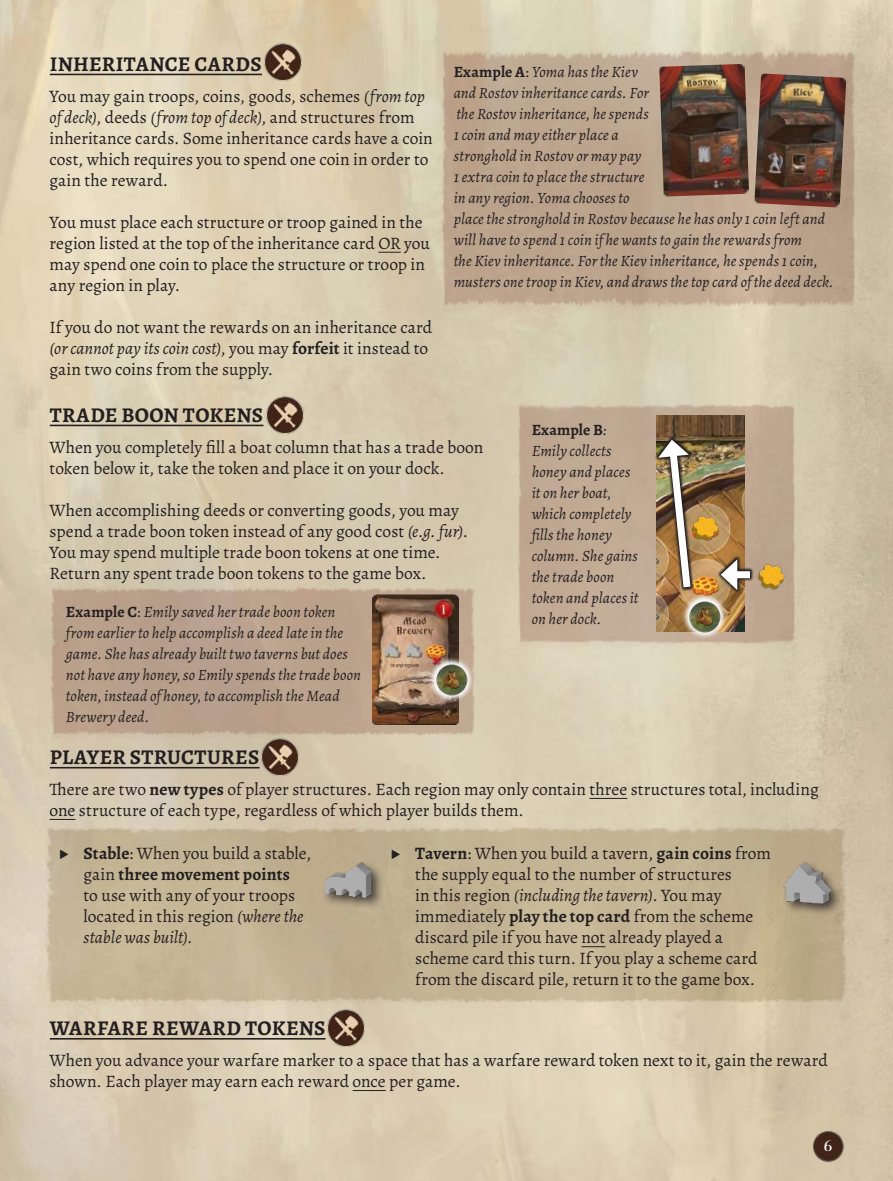
<style>
.page{position:relative;width:893px;height:1181px;background:#fff}
.page>*{position:absolute;margin:0;border:0;box-sizing:border-box;transform-origin:0 0}
.t1{font:700 21px "Alegreya";letter-spacing:.015em;color:#231f20}
.t2{font:17.5px/21px "Alegreya";color:#231f20}
.t3{font:italic 15.75px/21px "Alegreya";letter-spacing:.005em;color:#231f20}
.t4{font:14.88px "Triod Postnaja";color:#fff}
.s1{font-style:italic}
.s2{font-weight:700}
.s3{font-weight:700;font-style:normal}
.s4{font-style:normal}
.s5{font-family:"Source Serif Pro"}
</style>
<div class="page">
<img style="left:0;top:0;width:893px;height:1181px">
<hr style="left:50px;top:74px;width:212px;height:1px;background:#231f20">
<svg style="left:378px;top:252px;width:23px;height:1px"></svg>
<hr style="left:50px;top:425px;width:213px;height:1px;background:#231f20">
<hr style="left:50px;top:767px;width:210px;height:1px;background:#231f20">
<hr style="left:589px;top:798px;width:38px;height:1px;background:#231f20">
<hr style="left:50px;top:1038px;width:276px;height:1px;background:#231f20">
<hr style="left:353px;top:1090px;width:33px;height:1px;background:#231f20">
<img style="left:48px;top:574px;width:426px;height:164px">
<img style="left:373px;top:594px;width:85px;height:130px">
<svg style="left:428px;top:656px;width:47px;height:47px"></svg>
<img style="left:432px;top:660px;width:39px;height:39px">
<img style="left:516px;top:382px;width:279px;height:269px">
<img style="left:656px;top:415px;width:88px;height:216px">
<img style="left:695px;top:509px;width:33px;height:38px">
<img style="left:747px;top:557px;width:48px;height:38px">
<svg style="left:681px;top:592px;width:47px;height:47px"></svg>
<img style="left:686px;top:596px;width:38px;height:40px">
<svg style="left:717px;top:555px;width:37px;height:39px"></svg>
<div style="left:731px;top:571px;width:19px;height:7px;background:#fff"></div>
<svg style="left:721px;top:559px;width:16px;height:31px"></svg>
<svg style="left:654px;top:435px;width:40px;height:156px"></svg>
<img style="left:658px;top:440px;width:37px;height:155px">
<img style="left:41px;top:812px;width:807px;height:195px">
<div style="left:781px;top:860px;width:63px;height:56px;background:#231f20;opacity:.75"></div>
<img style="left:784px;top:848px;width:47px;height:70px">
<div style="left:322px;top:860px;width:62px;height:50px;background:#231f20;opacity:.75"></div>
<img style="left:325px;top:850px;width:46px;height:59px">
<svg style="left:581px;top:946px;width:24px;height:1px"></svg>
<img style="left:440px;top:27px;width:414px;height:287px">
<img style="left:659px;top:64px;width:90px;height:133px">
<img style="left:754px;top:73px;width:92px;height:135px">
<img style="left:259px;top:38px;width:49px;height:48px">
<img style="left:260px;top:390px;width:50px;height:49px">
<img style="left:256px;top:732px;width:49px;height:49px">
<img style="left:321px;top:1003px;width:50px;height:49px">
<img style="left:809px;top:1127px;width:39px;height:39px">
<p class="t1" style="left:50px;top:55px;width:213px">INHERITANCE CARDS</p>
<p class="t2" style="left:50px;top:87px;width:385px">You may gain troops, coins, goods, schemes <span class="s1">(from top of deck)</span>, deeds <span class="s1">(from top of deck)</span>, and structures from inheritance cards. Some inheritance cards have a coin cost, which requires you to spend one coin in order to gain the reward.</p>
<p class="t2" style="left:50px;top:213px;width:382px">You must place each structure or troop gained in the region listed at the top of the inheritance card OR you may spend one coin to place the structure or troop in any region in play.</p>
<p class="t2" style="left:50px;top:318px;width:384px">If you do not want the rewards on an inheritance card <span class="s1">(or cannot pay its coin cost)</span>, you may <span class="s2">forfeit</span> it instead to gain two coins from the supply.</p>
<p class="t1" style="left:50px;top:406px;width:215px">TRADE BOON TOKENS</p>
<p class="t2" style="left:50px;top:436px;width:435px">When you completely fill a boat column that has a trade boon token below it, take the token and place it on your dock.</p>
<p class="t2" style="left:50px;top:501px;width:420px">When accomplishing deeds or converting goods, you may spend a trade boon token instead of any good cost <span class="s1">(e.g. fur)</span>.<br>You may spend multiple trade boon tokens at one time.<br>Return any spent trade boon tokens to the game box.</p>
<p class="t3" style="left:454px;top:61px;width:382px"><span class="s3">Example A</span><span class="s4">:</span> Yoma has the Kiev<br>and Rostov inheritance cards. For<br>the Rostov inheritance, he spends<br>1 coin and may either place a<br>stronghold in Rostov or may pay<br>1 extra coin to place the structure<br>in any region. Yoma chooses to<br>place the stronghold in Rostov because he has only 1 coin left and will have to spend 1 coin if he wants to gain the rewards from<br>the Kiev inheritance. For the Kiev inheritance, he spends 1 coin, musters one troop in Kiev, and draws the top card of the deed deck.</p>
<p class="t3" style="left:532px;top:420px;width:108px"><span class="s3">Example B</span>:<br>Emily collects honey and places it on her boat, which completely fills the honey column. She gains the trade boon token and places it on her dock.</p>
<p class="t3" style="left:66px;top:600px;width:297px"><span class="s3">Example C</span><span class="s4">:</span> Emily saved her trade boon token from earlier to help accomplish a deed late in the game. She has already built two taverns but does not have any honey, so Emily spends the trade boon token, instead of honey, to accomplish the Mead Brewery deed.</p>
<p class="t1" style="left:50px;top:748px;width:211px">PLAYER STRUCTURES</p>
<p class="t2" style="left:50px;top:779px;width:771px">There are two <span class="s2">new types</span> of player structures. Each region may only contain three structures total, including one structure of each type, regardless of which player builds them.</p>
<p class="t2" style="left:84px;top:844px;width:229px;text-indent:-25px"><span class="s5">▶</span> <span class="s2">Stable</span>: When you build a stable, gain <span class="s2">three movement points<br></span>to use with any of your troops located in this region <span class="s1">(where the stable was built)</span>.</p>
<p class="t2" style="left:415px;top:844px;width:357px;text-indent:-25px"><span class="s5">▶</span> <span class="s2">Tavern</span>: When you build a tavern, <span class="s2">gain coins</span> from the supply equal to the number of structures<br>in this region <span class="s1">(including the tavern)</span>. You may immediately <span class="s2">play the top card</span> from the scheme discard pile if you have not already played a scheme card this turn. If you play a scheme card from the discard pile, return it to the game box.</p>
<p class="t1" style="left:50px;top:1019px;width:277px">WARFARE REWARD TOKENS</p>
<p class="t2" style="left:50px;top:1051px;width:780px">When you advance your warfare marker to a space that has a warfare reward token next to it, gain the reward shown. Each player may earn each reward once per game.</p>
<p class="t4" style="left:823px;top:1141px;width:11px">6</p>
</div>
